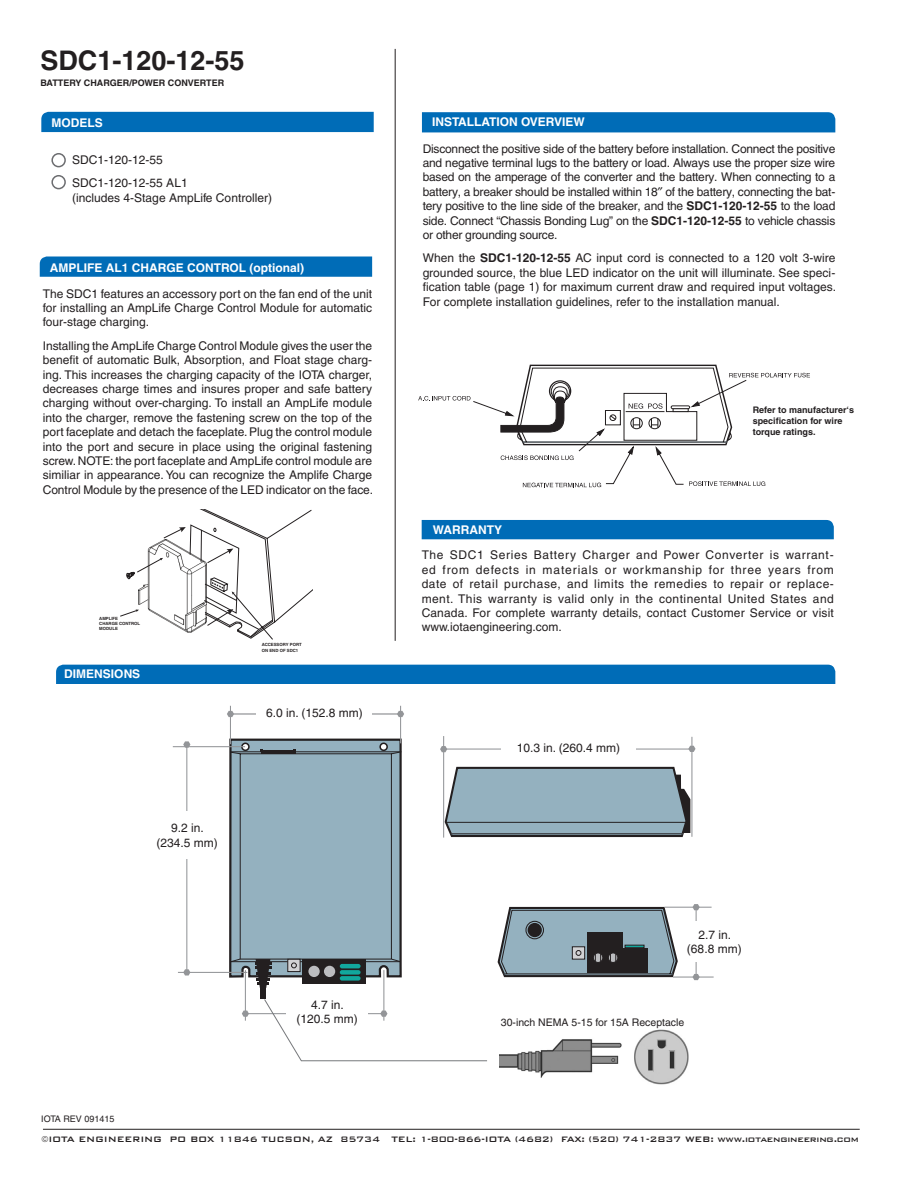
<style>
.page{position:relative;width:918px;height:1188px;background:#fff}
.page>*{position:absolute;margin:0;border:0;box-sizing:border-box;transform-origin:0 0}
.Body_text{font:700 27px "Helvetica";color:#231f20}
.Body_text-2{font:12px/14.4px "Helvetica";color:#231f20;text-align:justify}
.Body_text-3{font:700 12px "Helvetica";color:#fff}
.Body_text-4{font:500 10.5px "Bank Gothic BT";letter-spacing:-.02em;color:#231f20}
.t1{font:10.5px "Helvetica";color:#231f20}
.Body_text-5{font:700 9px/10.8px "Helvetica";color:#231f20}
.Body_text-6{font:9px "Helvetica";color:#231f20}
.t2{font:700 4.35px/5.1px "Helvetica";color:#231f20}
.s1{font-weight:700}
</style>
<div class="page">
<div style="left:41px;top:112px;width:333px;height:20px;background:#006cb7"></div>
<div style="left:422px;top:520px;width:412px;height:19px;background:#006cb7"></div>
<hr style="left:395px;top:49px;width:1px;height:592px;background:#231f20">
<hr style="left:43px;top:1129px;width:817px;height:1px;background:#231f20">
<div style="left:56px;top:665px;width:779px;height:19px;background:#006cb7"></div>
<div style="left:422px;top:112px;width:413px;height:20px;background:#006cb7"></div>
<svg style="left:40px;top:256px;width:332px;height:21px;background:#0971b9"></svg>
<div style="left:51px;top:153px;width:15px;height:14px;border:2px solid #6c6d70;border-radius:50%"></div>
<div style="left:51px;top:175px;width:15px;height:14px;border:2px solid #6c6d70;border-radius:50%"></div>
<svg style="left:228px;top:706px;width:174px;height:272px"></svg>
<div style="left:260px;top:980px;width:6px;height:19px;background:#231f20"></div>
<svg style="left:444px;top:766px;width:246px;height:72px;background:#90a8b4"></svg>
<hr style="left:451px;top:833px;width:232px;height:1px;background:#231f20">
<hr style="left:446px;top:822px;width:240px;height:1px;background:#231f20">
<svg style="left:497px;top:906px;width:182px;height:72px;background:#7f9099"></svg>
<div style="left:528px;top:923px;width:14px;height:14px;background:#231f20;border-radius:50%"></div>
<div style="left:525px;top:921px;width:19px;height:18px;border:1px solid #231f20;border-radius:50%"></div>
<svg style="left:230px;top:740px;width:171px;height:248px;background:#8da6b2"></svg>
<hr style="left:665px;top:907px;width:47px;height:1px;background:#939598">
<hr style="left:673px;top:977px;width:41px;height:1px;background:#939598">
<hr style="left:696px;top:908px;width:1px;height:68px;background:#939598">
<hr style="left:443px;top:736px;width:1px;height:102px;background:#939598">
<hr style="left:691px;top:737px;width:1px;height:100px;background:#939598">
<hr style="left:443px;top:749px;width:249px;height:1px;background:#939598">
<hr style="left:173px;top:746px;width:72px;height:1px;background:#939598">
<hr style="left:178px;top:972px;width:69px;height:1px;background:#939598">
<hr style="left:186px;top:744px;width:1px;height:229px;background:#939598">
<hr style="left:245px;top:970px;width:1px;height:51px;background:#939598">
<hr style="left:383px;top:970px;width:1px;height:51px;background:#939598">
<hr style="left:245px;top:1013px;width:139px;height:1px;background:#939598">
<hr style="left:230px;top:706px;width:1px;height:38px;background:#939598">
<hr style="left:400px;top:706px;width:1px;height:37px;background:#939598">
<hr style="left:230px;top:713px;width:171px;height:2px;background:#808285">
<svg style="left:227px;top:711px;width:7px;height:6px"></svg>
<svg style="left:397px;top:711px;width:7px;height:6px"></svg>
<svg style="left:183px;top:741px;width:7px;height:7px"></svg>
<svg style="left:183px;top:969px;width:7px;height:7px"></svg>
<svg style="left:242px;top:1011px;width:7px;height:6px"></svg>
<svg style="left:440px;top:746px;width:7px;height:6px"></svg>
<svg style="left:688px;top:746px;width:8px;height:6px"></svg>
<svg style="left:693px;top:904px;width:7px;height:6px"></svg>
<svg style="left:693px;top:974px;width:7px;height:6px"></svg>
<div style="left:149px;top:811px;width:76px;height:48px;background:#fff"></div>
<div style="left:501px;top:743px;width:135px;height:17px;background:#fff"></div>
<div style="left:681px;top:921px;width:67px;height:41px;background:#fff"></div>
<svg style="left:418px;top:365px;width:392px;height:122px"></svg>
<svg style="left:120px;top:510px;width:193px;height:130px"></svg>
<img style="left:499px;top:1039px;width:123px;height:39px">
<img style="left:634px;top:1029px;width:55px;height:56px">
<div style="left:257px;top:708px;width:115px;height:17px;background:#fff"></div>
<svg style="left:264px;top:999px;width:223px;height:63px"></svg>
<p class="Body_text" style="left:40px;top:44px;width:206px">SDC1-120-12-55</p>
<p class="Body_text-5" style="left:40px;top:78px;width:185px">BATTERY CHARGER/POWER CONVERTER</p>
<p class="Body_text-3" style="left:51px;top:116px;width:53px">MODELS</p>
<p class="Body_text-2" style="left:72px;top:152px;width:92px">SDC1-120-12-55</p>
<p class="Body_text-2" style="left:72px;top:176px;width:201px">SDC1-120-12-55 AL1<br>(includes 4-Stage AmpLife Controller)</p>
<p class="Body_text-3" style="left:50px;top:260px;width:256px">AMPLIFE AL1 CHARGE CONTROL (optional)</p>
<p class="Body_text-2" style="left:43px;top:286px;width:331px">The SDC1 features an accessory port on the fan end of the unit for installing an AmpLife Charge Control Module for automatic four-stage charging.</p>
<p class="Body_text-2" style="left:43px;top:338px;width:332px">Installing the AmpLife Charge Control Module gives the user the benefit of automatic Bulk, Absorption, and Float stage charg&shy;ing. This increases the charging capacity of the IOTA charger, decreases charge times and insures proper and safe battery charging without over-charging. To install an AmpLife module into the charger, remove the fastening screw on the top of the port faceplate and detach the faceplate. Plug the control module into the port and secure in place using the original fastening screw. NOTE: the port faceplate and AmpLife control module are similiar in appearance. You can recognize the Amplife Charge Control Module by the presence of the LED indicator on the face.</p>
<p class="t2" style="left:99px;top:616px;width:43px">AMPLIFE<br>CHARGE CONTROL<br>MODULE</p>
<p class="Body_text-3" style="left:64px;top:667px;width:78px">DIMENSIONS</p>
<p class="Body_text-2" style="left:156px;top:821px;width:63px;text-align:center">9.2 in. (234.5 mm)</p>
<p class="t2" style="left:262px;top:642px;width:41px">ACCESSORY PORT<br>ON END OF SDC1</p>
<p class="Body_text-2" style="left:266px;top:706px;width:98px">6.0 in. (152.8 mm)</p>
<p class="Body_text-6" style="left:41px;top:1113px;width:75px">IOTA REV 091415</p>
<p class="Body_text-2" style="left:297px;top:997px;width:63px;text-align:center">4.7 in. (120.5 mm)</p>
<p class="Body_text-3" style="left:432px;top:115px;width:154px">INSTALLATION OVERVIEW</p>
<p class="Body_text-2" style="left:423px;top:141px;width:414px">Disconnect the positive side of the battery before installation. Connect the positive and negative terminal lugs to the battery or load. Always use the proper size wire based on the amperage of the converter and the battery. When connecting to a battery, a breaker should be installed within 18 of the battery, connecting the bat&shy;tery positive to the line side of the breaker, and the <span class="s1">SDC1-120-12-55</span> to the load side. Connect “Chassis Bonding Lug” on the <span class="s1">SDC1-120-12-55</span> to vehicle chassis or other grounding source.</p>
<p class="Body_text-2" style="left:423px;top:251px;width:415px">When the <span class="s1">SDC1-120-12-55</span> AC input cord is connected to a 120 volt 3-wire grounded source, the blue LED indicator on the unit will illuminate. See speci&shy;fication table (page 1) for maximum current draw and required input voltages.<br>For complete installation guidelines, refer to the installation manual.</p>
<p class="Body_text-3" style="left:433px;top:522px;width:71px">WARRANTY</p>
<p class="Body_text-5" style="left:753px;top:405px;width:103px">Refer to manufacturer‘s specification for wire torque ratings.</p>
<p class="Body_text-2" style="left:422px;top:548px;width:414px">The SDC1 Series Battery Charger and Power Converter is warrant&shy;ed from defects in materials or workmanship for three years from date of retail purchase, and limits the remedies to repair or replace&shy;ment. This warranty is valid only in the continental United States and Canada. For complete warranty details, contact Customer Service or visit www.iotaengineering.com.</p>
<p class="Body_text-2" style="left:517px;top:741px;width:105px">10.3 in. (260.4 mm)</p>
<p class="Body_text-2" style="left:687px;top:928px;width:56px;text-align:center">2.7 in. (68.8 mm)</p>
<p class="t1" style="left:501px;top:1016px;width:185px">30-inch NEMA 5-15 for 15A Receptacle</p>
<p class="Body_text-4" style="left:48px;top:1134px;width:812px">IOTA ENGINEERING PO BOX 11846 TUCSON, AZ 85734 TEL: 1-800-866-IOTA (4682) FAX: (520) 741-2837 WEB: www.iotaengineering.com</p>
</div>
